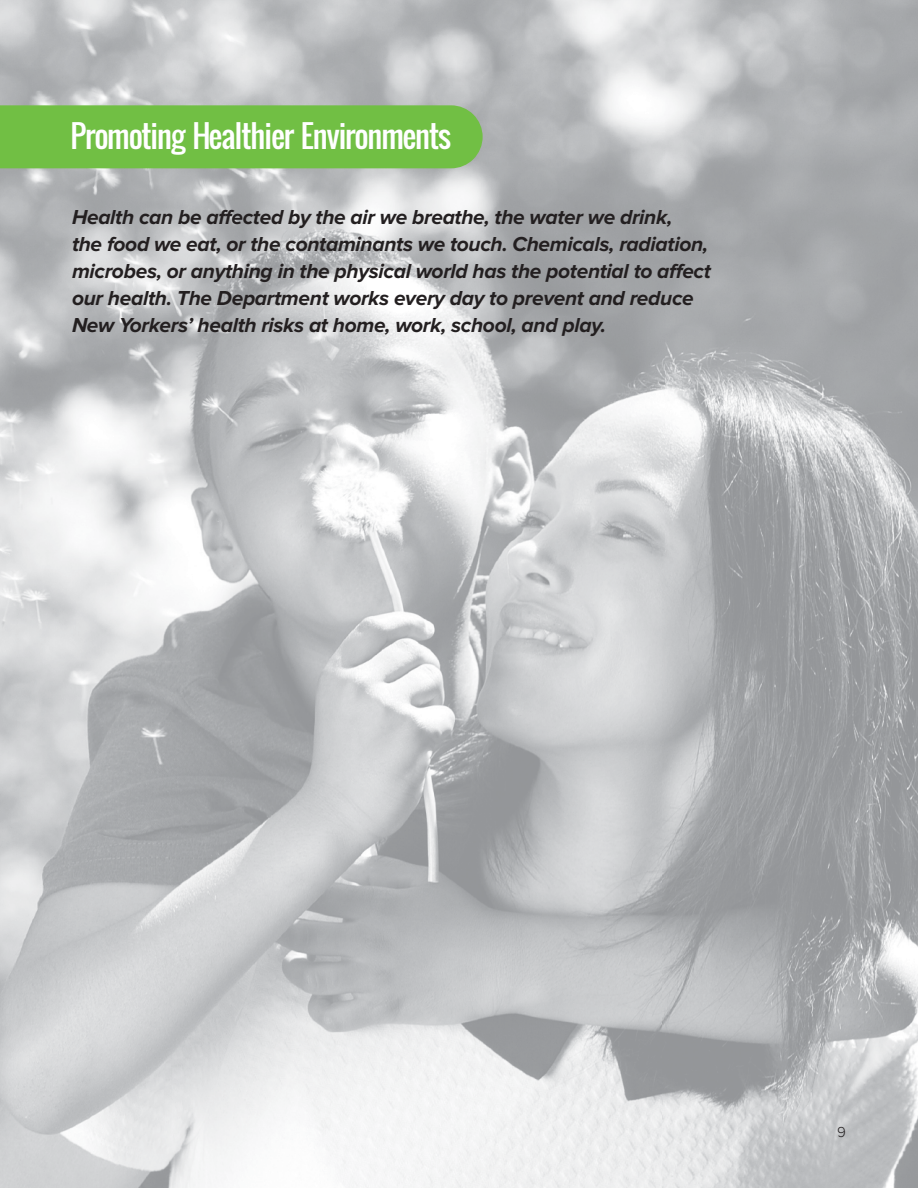
<style>
.page{position:relative;width:918px;height:1188px;background:#fff}
.page>*{position:absolute;margin:0;border:0;box-sizing:border-box;transform-origin:0 0}
.t1{font:30px "Oswald";letter-spacing:-.03em;color:#fff}
.t2{font:italic 700 21px/27px "Proxima Nova";letter-spacing:-.015em;color:#231f20}
.t3{font:300 15px "Proxima Nova";color:#231f20}
</style>
<div class="page">
<img style="left:0;top:569px;width:663px;height:619px">
<img style="left:663px;top:0;width:255px;height:1188px">
<img style="left:0;top:0;width:664px;height:569px">
<div style="left:0;top:105px;width:483px;height:63px;background:#71bf44"></div>
<h1 class="t1" style="left:70px;top:121px;width:382px">Promoting Healthier Environments</h1>
<p class="t2" style="left:72px;top:205px;width:640px">Health can be affected by the air we breathe, the water we drink,<br>the food we eat, or the contaminants we touch. Chemicals, radiation, microbes, or anything in the physical world has the potential to affect our health. The Department works every day to prevent and reduce New Yorkers’ health risks at home, work, school, and play.</p>
<p class="t3" style="left:837px;top:1127px;width:10px">9</p>
</div>
